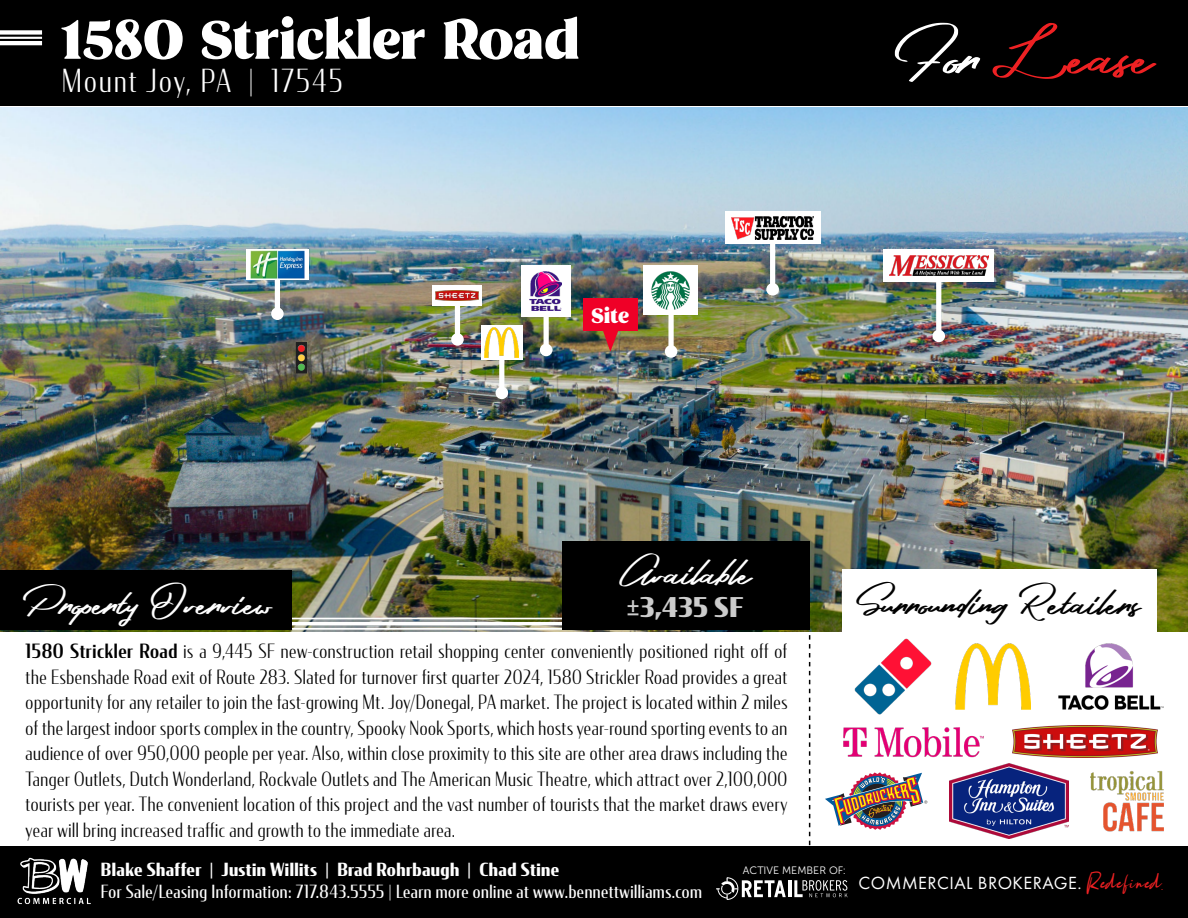
<style>
.page{position:relative;width:1188px;height:918px;background:#fff}
.page>*{position:absolute;margin:0;border:0;box-sizing:border-box;transform-origin:0 0}
.t1{font:60px "Hakim Yandi Designs";color:#ee2123}
.t2{font:54.45px "Brume";letter-spacing:-.01em;color:#fff}
.t3{font:37.5px "Hakim Yandi Designs";color:#fff}
.t4{font:37.5px "Hakim Yandi Designs";color:#000}
.t5{font:300 31.5px "Condor Cond";letter-spacing:.075em;color:#fff}
.t6{font:900 27px "Condor Cond";color:#ccc}
.t7{font:21px "Brume";color:#fff}
.BW_Paragraph{font:300 19.5px/25.5px "Condor Cond";letter-spacing:.03em;color:#000;text-align:justify}
.t8{font:18.3px "Futura PT";letter-spacing:.025em;color:#fff}
.t9{font:18px "Condor Cond";letter-spacing:.03em;color:#fff}
.t10{font:700 18px "Condor Cond";letter-spacing:.025em;color:#fff}
.t11{font:10.65px "Museo Sans 300";color:#fff}
.s1{color:#fff}
.s2{font-weight:500}
.s3{font-family:"Rotterdam";font-style:italic;font-size:27.6px;color:#ee2123}
</style>
<div class="page">
<div style="left:0;top:846px;width:1188px;height:72px;background:#000"></div>
<hr style="left:788px;top:880px;width:3px;height:17px;background:#fff">
<svg style="left:794px;top:880px;width:54px;height:17px"></svg>
<svg style="left:716px;top:877px;width:70px;height:23px"></svg>
<img style="left:17px;top:857px;width:74px;height:47px">
<div style="left:0;top:0;width:1188px;height:106px;background:#000"></div>
<div style="left:0;top:30px;width:42px;height:5px;background:#fff"></div>
<hr style="left:0;top:37px;width:42px;height:2px;background:#fff">
<hr style="left:0;top:41px;width:42px;height:4px;background:#fff">
<img style="left:0;top:107px;width:1188px;height:524px">
<hr style="left:0;top:618px;width:809px;height:1px;background:#fff">
<hr style="left:0;top:622px;width:809px;height:3px;background:#fff">
<hr style="left:0;top:628px;width:809px;height:2px;background:#fff">
<div style="left:0;top:570px;width:292px;height:60px;background:#000"></div>
<div style="left:562px;top:541px;width:248px;height:89px;background:#000"></div>
<div style="left:842px;top:570px;width:315px;height:68px;background:#fff"></div>
<svg style="left:809px;top:635px;width:1px;height:210px"></svg>
<svg style="left:298px;top:344px;width:7px;height:27px"></svg>
<div style="left:296px;top:342px;width:11px;height:31px;border:1px solid #212121"></div>
<div style="left:298px;top:345px;width:7px;height:7px;background:#ee1f23;border-radius:50%"></div>
<div style="left:298px;top:355px;width:7px;height:6px;background:#ffcf44;border-radius:50%"></div>
<div style="left:298px;top:364px;width:7px;height:7px;background:#51b952;border-radius:50%"></div>
<svg style="left:603px;top:331px;width:16px;height:21px"></svg>
<div style="left:583px;top:298px;width:55px;height:33px;background:#ef0027"></div>
<div style="left:936px;top:266px;width:5px;height:70px;background:#fff"></div>
<div style="left:932px;top:330px;width:13px;height:12px;background:#fff;border-radius:50%"></div>
<div style="left:275px;top:272px;width:5px;height:42px;background:#fff"></div>
<div style="left:271px;top:307px;width:13px;height:13px;background:#fff;border-radius:50%"></div>
<div style="left:668px;top:281px;width:6px;height:70px;background:#fff"></div>
<div style="left:665px;top:345px;width:12px;height:13px;background:#fff;border-radius:50%"></div>
<div style="left:544px;top:280px;width:5px;height:70px;background:#fff"></div>
<div style="left:540px;top:344px;width:12px;height:12px;background:#fff;border-radius:50%"></div>
<div style="left:884px;top:249px;width:110px;height:32px;background:#fff"></div>
<img style="left:889px;top:255px;width:100px;height:20px">
<svg style="left:246px;top:249px;width:63px;height:31px"></svg>
<img style="left:250px;top:251px;width:54px;height:27px">
<div style="left:521px;top:266px;width:50px;height:51px;background:#fff"></div>
<img style="left:529px;top:272px;width:33px;height:39px">
<div style="left:644px;top:266px;width:54px;height:49px;background:#fff"></div>
<img style="left:651px;top:271px;width:39px;height:38px">
<img style="left:949px;top:763px;width:120px;height:76px">
<img style="left:955px;top:644px;width:76px;height:65px">
<img style="left:854px;top:638px;width:78px;height:77px">
<img style="left:843px;top:727px;width:141px;height:31px">
<img style="left:1012px;top:726px;width:145px;height:32px">
<img style="left:1058px;top:643px;width:106px;height:67px">
<img style="left:825px;top:772px;width:102px;height:58px">
<img style="left:1090px;top:771px;width:74px;height:60px">
<div style="left:455px;top:290px;width:5px;height:49px;background:#fff"></div>
<div style="left:451px;top:333px;width:13px;height:13px;background:#fff;border-radius:50%"></div>
<div style="left:433px;top:286px;width:49px;height:20px;background:#fff"></div>
<img style="left:436px;top:291px;width:43px;height:10px">
<div style="left:499px;top:343px;width:5px;height:50px;background:#fff"></div>
<div style="left:496px;top:387px;width:12px;height:12px;background:#fff;border-radius:50%"></div>
<div style="left:481px;top:325px;width:42px;height:35px;background:#fff"></div>
<img style="left:484px;top:327px;width:35px;height:30px">
<div style="left:770px;top:219px;width:5px;height:70px;background:#fff"></div>
<div style="left:766px;top:283px;width:13px;height:13px;background:#fff;border-radius:50%"></div>
<div style="left:725px;top:212px;width:95px;height:32px;background:#fff"></div>
<img style="left:731px;top:217px;width:82px;height:22px">
<h2 class="t2" style="left:60px;top:7px;width:521px">1580 Strickler Road</h2>
<h3 class="t5" style="left:62px;top:61px;width:282px">Mount Joy, PA | 17545</h3>
<p class="t7" style="left:592px;top:303px;width:39px">Site</p>
<h1 class="t1" style="left:893px;top:17px;width:262px"><span class="s1">For</span> Lease</h1>
<p class="t3" style="left:22px;top:579px;width:250px">Property Overview</p>
<p class="t3" style="left:621px;top:549px;width:132px">Available</p>
<p class="t6" style="left:627px;top:590px;width:118px">±3,435 SF</p>
<p class="BW_Paragraph" style="left:26px;top:638px;width:763px"><span class="s2">1580 Strickler Road</span> is a 9,445 SF new-construction retail shopping center conveniently positioned right off of the Esbenshade Road exit of Route 283. Slated for turnover first quarter 2024, 1580 Strickler Road provides a great opportunity for any retailer to join the fast-growing Mt. Joy/Donegal, PA market. The project is located within 2 miles of the largest indoor sports complex in the country, Spooky Nook Sports, which hosts year-round sporting events to an audience of over 950,000 people per year. Also, within close proximity to this site are other area draws including the Tanger Outlets, Dutch Wonderland, Rockvale Outlets and The American Music Theatre, which attract over 2,100,000 tourists per year. The convenient location of this project and the vast number of tourists that the market draws every year will bring increased traffic and growth to the immediate area.</p>
<p class="t10" style="left:101px;top:858px;width:460px">Blake Shaffer | Justin Willits | Brad Rohrbaugh | Chad Stine</p>
<p class="t9" style="left:101px;top:881px;width:603px">For Sale/Leasing Information: 717.843.5555 | Learn more online at www.bennettwilliams.com</p>
<p class="t11" style="left:743px;top:865px;width:105px">ACTIVE MEMBER OF:</p>
<p class="t4" style="left:856px;top:579px;width:286px">Surrounding Retailers</p>
<p class="t8" style="left:859px;top:872px;width:305px">COMMERCIAL BROKERAGE. <span class="s3">Redefined.</span></p>
</div>
